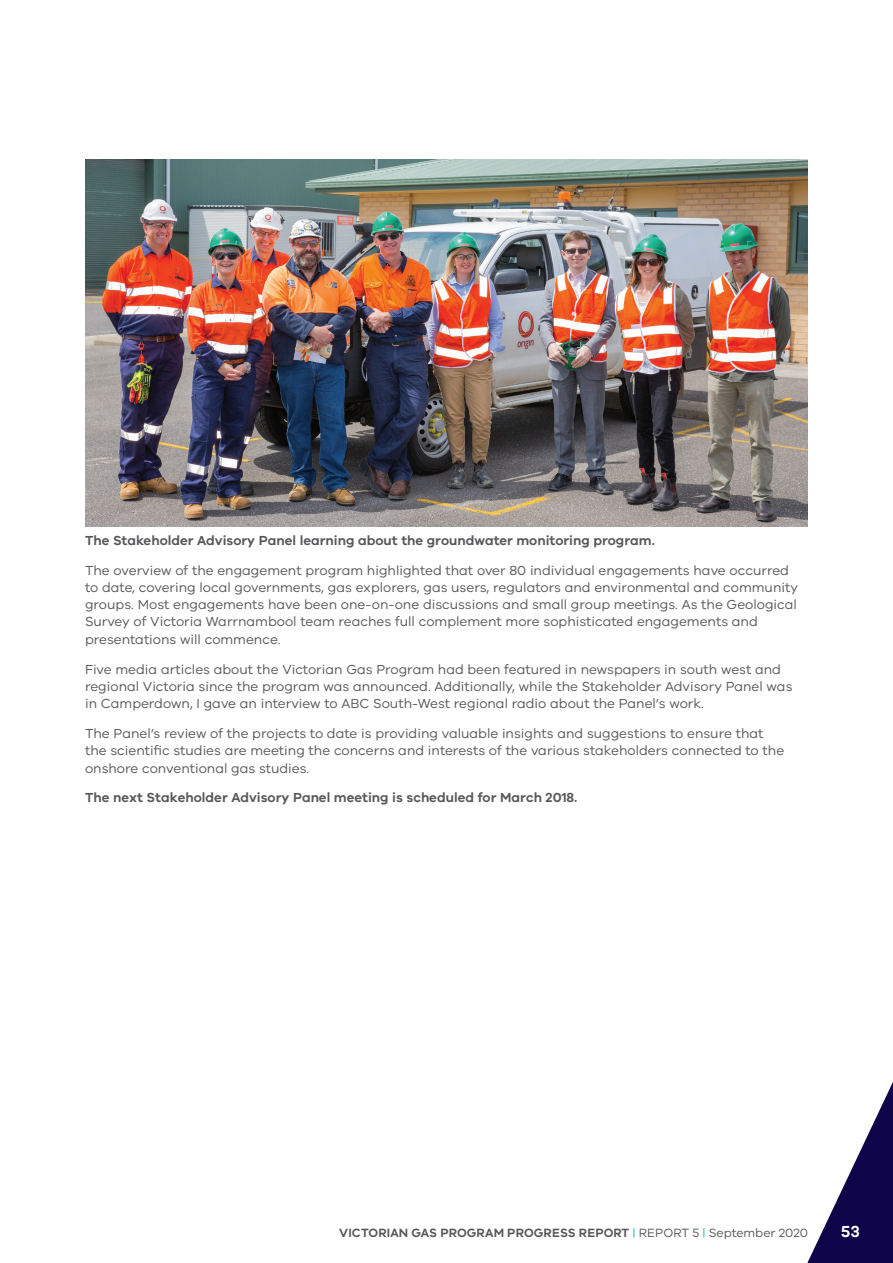
<style>
.page{position:relative;width:893px;height:1263px;background:#fff}
.page>*{position:absolute;margin:0;border:0;box-sizing:border-box;transform-origin:0 0}
.t1{font:600 16.5px "VIC";color:#fff}
.Body_Copy{font:13.5px/17.2px "VIC";color:#57585a}
.Appendics_Cap{font:600 13.5px "VIC";color:#57585a}
.Body_Copy-2{font:600 13.5px "VIC";color:#57585a}
.t2{font:600 12.3px "VIC";letter-spacing:.01em;color:#57585a}
.s1{font-weight:400;color:#08babf}
.s2{font-weight:400}
</style>
<div class="page">
<svg style="left:807px;top:1082px;width:86px;height:181px"></svg>
<img style="left:85px;top:159px;width:723px;height:368px">
<p class="Appendics_Cap" style="left:85px;top:532px;width:571px">The Stakeholder Advisory Panel learning about the groundwater monitoring program.</p>
<p class="Body_Copy" style="left:85px;top:561px;width:714px">The overview of the engagement program highlighted that over 80 individual engagements have occurred to date, covering local governments, gas explorers, gas users, regulators and environmental and community groups. Most engagements have been one-on-one discussions and small group meetings. As the Geological Survey of Victoria Warrnambool team reaches full complement more sophisticated engagements and presentations will commence.</p>
<p class="Body_Copy" style="left:85px;top:660px;width:709px">Five media articles about the Victorian Gas Program had been featured in newspapers in south west and regional Victoria since the program was announced. Additionally, while the Stakeholder Advisory Panel was in Camperdown, I gave an interview to ABC South-West regional radio about the Panel’s work.</p>
<p class="Body_Copy" style="left:85px;top:724px;width:701px">The Panel’s review of the projects to date is providing valuable insights and suggestions to ensure that the scientific studies are meeting the concerns and interests of the various stakeholders connected to the onshore conventional gas studies.</p>
<p class="Body_Copy-2" style="left:85px;top:789px;width:494px">The next Stakeholder Advisory Panel meeting is scheduled for March 2018.</p>
<p class="t2" style="left:339px;top:1226px;width:470px">VICTORIAN GAS PROGRAM PROGRESS REPORT <span class="s1">|</span> <span class="s2">REPORT 5</span> <span class="s1">|</span> <span class="s2">September 2020</span></p>
<p class="t1" style="left:841px;top:1221px;width:20px">53</p>
</div>
